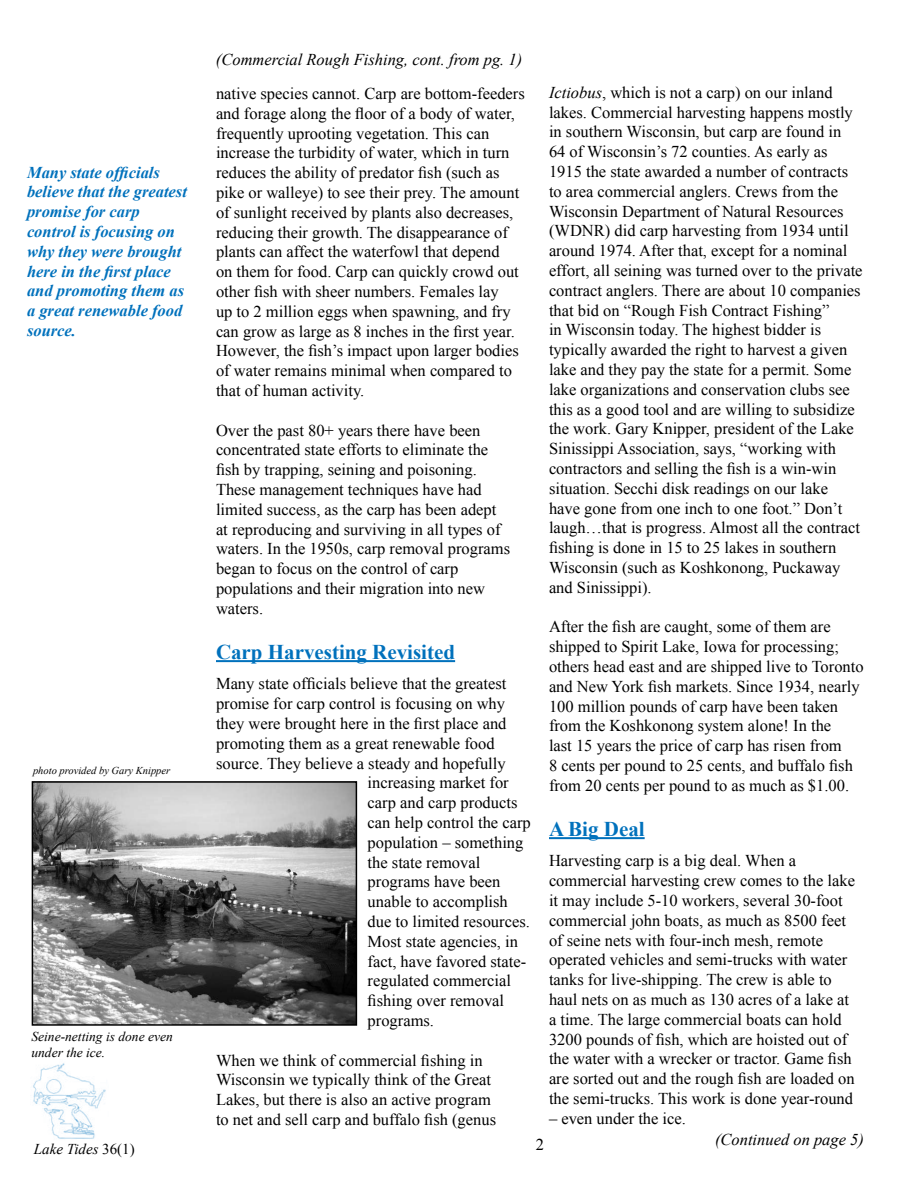
<style>
.page{position:relative;width:918px;height:1188px;background:#fff}
.page>*{position:absolute;margin:0;border:0;box-sizing:border-box;transform-origin:0 0}
.t1{font:700 21px "Times New Roman";color:#0071bc}
.t2{font:16.5px/19.8px "Times New Roman";color:#000}
.t3{font:italic 700 16.5px/19.8px "Times New Roman";color:#0071bc}
.t4{font:italic 16.5px "Times New Roman";color:#000}
.t5{font:italic 15px "Times New Roman";color:#000}
.t6{font:italic 13.5px/16.2px "Times New Roman";color:#000}
.t7{font:italic 10.5px "Times New Roman";color:#000}
.s1{font-style:normal}
.s2{font-style:italic}
</style>
<div class="page">
<img style="left:33px;top:1063px;width:73px;height:76px">
<hr style="left:216px;top:660px;width:239px;height:2px;background:#0071bc">
<hr style="left:549px;top:837px;width:96px;height:2px;background:#0071bc">
<img style="left:35px;top:784px;width:319px;height:239px">
<div style="left:32px;top:781px;width:325px;height:245px;border:2px solid #000"></div>
<p class="t3" style="left:27px;top:162px;width:161px">Many state officials believe that the greatest promise for carp control is focusing on why they were brought here in the first place and promoting them as a great renewable food source.</p>
<p class="t7" style="left:33px;top:763px;width:139px">photo provided by Gary Knipper</p>
<p class="t6" style="left:31px;top:1028px;width:143px">Seine-netting is done even under the ice.</p>
<p class="t5" style="left:34px;top:1139px;width:102px">Lake Tides <span class="s1">36(1)</span></p>
<p class="t4" style="left:216px;top:49px;width:308px">(Commercial Rough Fishing, cont. from pg. 1)</p>
<p class="t2" style="left:216px;top:83px;width:310px">native species cannot. Carp are bottom-feeders and forage along the floor of a body of water, frequently uprooting vegetation. This can increase the turbidity of water, which in turn reduces the ability of predator fish (such as pike or walleye) to see their prey. The amount of sunlight received by plants also decreases, reducing their growth. The disappearance of plants can affect the waterfowl that depend<br>on them for food. Carp can quickly crowd out other fish with sheer numbers. Females lay<br>up to 2 million eggs when spawning, and fry can grow as large as 8 inches in the first year.<br>However, the fish’s impact upon larger bodies of water remains minimal when compared to that of human activity.</p>
<p class="t2" style="left:216px;top:420px;width:296px">Over the past 80+ years there have been concentrated state efforts to eliminate the fish by trapping, seining and poisoning.<br>These management techniques have had limited success, as the carp has been adept at reproducing and surviving in all types of waters. In the 1950s, carp removal programs began to focus on the control of carp populations and their migration into new waters.</p>
<p class="t1" style="left:216px;top:637px;width:241px">Carp Harvesting Revisited</p>
<p class="t2" style="left:216px;top:674px;width:292px">Many state officials believe that the greatest</p>
<p class="t2" style="left:216px;top:694px;width:291px">promise for carp control is focusing on why</p>
<p class="t2" style="left:216px;top:713px;width:292px">they were brought here in the first place and</p>
<p class="t2" style="left:216px;top:733px;width:280px">promoting them as a great renewable food</p>
<p class="t2" style="left:216px;top:753px;width:291px">source. They believe a steady and hopefully</p>
<p class="t2" style="left:368px;top:773px;width:143px">increasing market for</p>
<p class="t2" style="left:368px;top:793px;width:151px">carp and carp products</p>
<p class="t2" style="left:368px;top:812px;width:165px">can help control the carp</p>
<p class="t2" style="left:368px;top:832px;width:157px">population – something</p>
<p class="t2" style="left:368px;top:852px;width:114px">the state removal</p>
<p class="t2" style="left:368px;top:872px;width:134px">programs have been</p>
<p class="t2" style="left:368px;top:892px;width:142px">unable to accomplish</p>
<p class="t2" style="left:368px;top:911px;width:164px">due to limited resources.</p>
<p class="t2" style="left:368px;top:931px;width:152px">Most state agencies, in</p>
<p class="t2" style="left:368px;top:951px;width:160px">fact, have favored state-</p>
<p class="t2" style="left:368px;top:971px;width:145px">regulated commercial</p>
<p class="t2" style="left:368px;top:991px;width:138px">fishing over removal</p>
<p class="t2" style="left:368px;top:1010px;width:68px">programs.</p>
<p class="t2" style="left:216px;top:1050px;width:282px">When we think of commercial fishing in Wisconsin we typically think of the Great Lakes, but there is also an active program to net and sell carp and buffalo fish (genus</p>
<p class="t2" style="left:549px;top:82px;width:315px"><span class="s2">Ictiobus</span>, which is not a carp) on our inland lakes. Commercial harvesting happens mostly in southern Wisconsin, but carp are found in<br>64 of Wisconsin’s 72 counties. As early as 1915 the state awarded a number of contracts to area commercial anglers. Crews from the Wisconsin Department of Natural Resources (WDNR) did carp harvesting from 1934 until around 1974. After that, except for a nominal effort, all seining was turned over to the private contract anglers. There are about 10 companies that bid on “Rough Fish Contract Fishing”<br>in Wisconsin today. The highest bidder is typically awarded the right to harvest a given lake and they pay the state for a permit. Some lake organizations and conservation clubs see this as a good tool and are willing to subsidize the work. Gary Knipper, president of the Lake Sinissippi Association, says, “working with contractors and selling the fish is a win-win situation. Secchi disk readings on our lake have gone from one inch to one foot.” Don’t laugh…that is progress. Almost all the contract fishing is done in 15 to 25 lakes in southern Wisconsin (such as Koshkonong, Puckaway and Sinissippi).</p>
<p class="t2" style="left:549px;top:617px;width:316px">After the fish are caught, some of them are shipped to Spirit Lake, Iowa for processing; others head east and are shipped live to Toronto and New York fish markets. Since 1934, nearly 100 million pounds of carp have been taken from the Koshkonong system alone! In the<br>last 15 years the price of carp has risen from<br>8 cents per pound to 25 cents, and buffalo fish from 20 cents per pound to as much as $1.00.</p>
<p class="t1" style="left:549px;top:814px;width:97px">A Big Deal</p>
<p class="t2" style="left:549px;top:851px;width:308px">Harvesting carp is a big deal. When a commercial harvesting crew comes to the lake it may include 5-10 workers, several 30-foot commercial john boats, as much as 8500 feet of seine nets with four-inch mesh, remote operated vehicles and semi-trucks with water tanks for live-shipping. The crew is able to haul nets on as much as 130 acres of a lake at a time. The large commercial boats can hold 3200 pounds of fish, which are hoisted out of the water with a wrecker or tractor. Game fish are sorted out and the rough fish are loaded on the semi-trucks. This work is done year-round</p>
<p class="t2" style="left:549px;top:1108px;width:138px">– even under the ice.</p>
<p class="t2" style="left:536px;top:1134px;width:10px">2</p>
<p class="t4" style="left:715px;top:1129px;width:150px">(Continued on page 5)</p>
</div>
